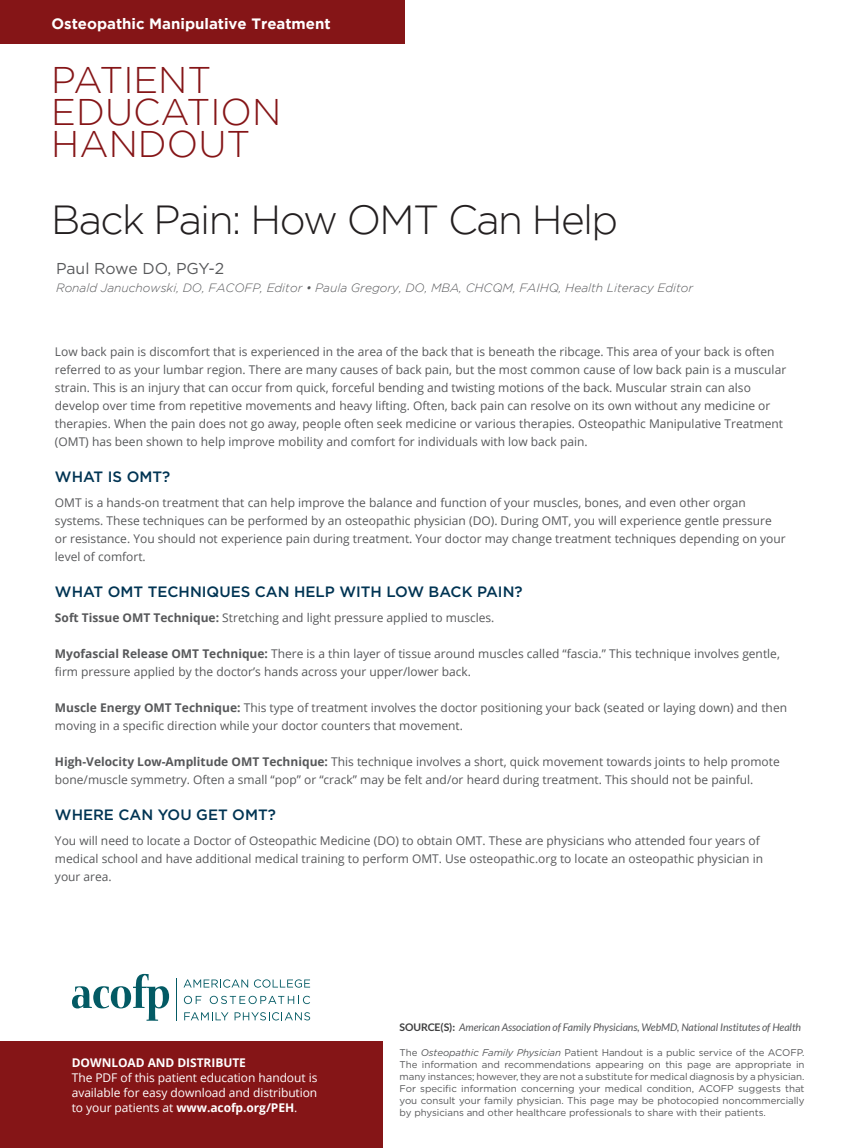
<style>
.page{position:relative;width:864px;height:1148px;background:#fff}
.page>*{position:absolute;margin:0;border:0;box-sizing:border-box;transform-origin:0 0}
.t1{font:300 40.5px "Gotham";letter-spacing:-.04em;color:#231f20}
.t2{font:300 37.05px "Gotham";color:#851517}
.Author{font:15.75px "Gotham";letter-spacing:-.01em;color:#57585a}
.Heading{font:500 15px "Gotham";color:#003453}
.Affiliation_of_Autho{font:700 15px "Gotham";color:#fff}
.PEH_Heading{font:12px/18px "Open Sans";color:#57585a}
.Heading-2{font:12px/15px "Open Sans";letter-spacing:-.005em;color:#fff}
.Affiliation_of_Autho-2{font:italic 300 12px "Gotham";color:#57585a}
.Reference{font:italic 10.5px "Lato";letter-spacing:-.005em;color:#57585a}
.Reference-2{font:9.75px/12px "Gotham";letter-spacing:-.005em;color:#57585a;text-align:justify}
.s1{font-weight:700}
.s2{font-weight:700;font-style:normal;color:#3e3e3f}
.s3{font-style:italic}
</style>
<div class="page">
<div style="left:0;top:0;width:405px;height:44px;background:#851517"></div>
<svg style="left:72px;top:974px;width:97px;height:46px"></svg>
<svg style="left:184px;top:979px;width:64px;height:8px"></svg>
<svg style="left:254px;top:979px;width:56px;height:8px"></svg>
<svg style="left:184px;top:995px;width:17px;height:9px"></svg>
<svg style="left:210px;top:995px;width:100px;height:9px"></svg>
<svg style="left:184px;top:1012px;width:45px;height:8px"></svg>
<svg style="left:235px;top:1012px;width:75px;height:8px"></svg>
<hr style="left:176px;top:978px;width:1px;height:42px;background:#035a64">
<div style="left:0;top:1041px;width:382px;height:107px;background:#851517"></div>
<p class="Affiliation_of_Autho" style="left:51px;top:15px;width:281px">Osteopathic Manipulative Treatment</p>
<p class="t2" style="left:51px;top:60px;width:162px">PATIENT</p>
<p class="t2" style="left:51px;top:92px;width:232px">EDUCATION</p>
<p class="t2" style="left:51px;top:124px;width:201px">HANDOUT</p>
<p class="t1" style="left:51px;top:197px;width:569px">Back Pain: How OMT Can Help</p>
<p class="Author" style="left:56px;top:258px;width:170px">Paul Rowe DO, PGY-2</p>
<p class="Affiliation_of_Autho-2" style="left:56px;top:281px;width:639px">Ronald Januchowski, DO, FACOFP, Editor • Paula Gregory, DO, MBA, CHCQM, FAIHQ, Health Literacy Editor</p>
<p class="PEH_Heading" style="left:55px;top:342px;width:733px">Low back pain is discomfort that is experienced in the area of the back that is beneath the ribcage. This area of your back is often referred to as your lumbar region. There are many causes of back pain, but the most common cause of low back pain is a muscular strain. This is an injury that can occur from quick, forceful bending and twisting motions of the back. Muscular strain can also develop over time from repetitive movements and heavy lifting. Often, back pain can resolve on its own without any medicine or therapies. When the pain does not go away, people often seek medicine or various therapies. Osteopathic Manipulative Treatment (OMT) has been shown to help improve mobility and comfort for individuals with low back pain.</p>
<p class="Heading" style="left:55px;top:467px;width:117px">WHAT IS OMT?</p>
<p class="PEH_Heading" style="left:55px;top:493px;width:732px">OMT is a hands-on treatment that can help improve the balance and function of your muscles, bones, and even other organ systems. These techniques can be performed by an osteopathic physician (DO). During OMT, you will experience gentle pressure or resistance. You should not experience pain during treatment. Your doctor may change treatment techniques depending on your level of comfort.</p>
<p class="Heading" style="left:55px;top:582px;width:469px">WHAT OMT TECHNIQUES CAN HELP WITH LOW BACK PAIN?</p>
<p class="PEH_Heading" style="left:55px;top:608px;width:441px"><span class="s1">Soft Tissue OMT Technique:</span> Stretching and light pressure applied to muscles.</p>
<p class="PEH_Heading" style="left:55px;top:644px;width:727px"><span class="s1">Myofascial Release OMT Technique:</span> There is a thin layer of tissue around muscles called “fascia.” This technique involves gentle, firm pressure applied by the doctor’s hands across your upper/lower back.</p>
<p class="PEH_Heading" style="left:55px;top:698px;width:734px"><span class="s1">Muscle Energy OMT Technique:</span> This type of treatment involves the doctor positioning your back (seated or laying down) and then moving in a specific direction while your doctor counters that movement.</p>
<p class="PEH_Heading" style="left:55px;top:752px;width:726px"><span class="s1">High-Velocity Low-Amplitude OMT Technique:</span> This technique involves a short, quick movement towards joints to help promote bone/muscle symmetry. Often a small “pop” or “crack” may be felt and/or heard during treatment. This should not be painful.</p>
<p class="Heading" style="left:55px;top:805px;width:222px">WHERE CAN YOU GET OMT?</p>
<p class="PEH_Heading" style="left:55px;top:831px;width:710px">You will need to locate a Doctor of Osteopathic Medicine (DO) to obtain OMT. These are physicians who attended four years of medical school and have additional medical training to perform OMT. Use osteopathic.org to locate an osteopathic physician in your area.</p>
<p class="Heading-2" style="left:72px;top:1055px;width:247px"><span class="s1">DOWNLOAD AND DISTRIBUTE<br></span>The PDF of this patient education handout is available for easy download and distribution to your patients at <span class="s1">www.acofp.org/PEH</span>.</p>
<p class="Reference" style="left:400px;top:1021px;width:403px"><span class="s2">SOURCE(S):</span> American Association of Family Physicians, WebMD, National Institutes of Health</p>
<p class="Reference-2" style="left:400px;top:1046px;width:407px">The <span class="s3">Osteopathic Family Physician</span> Patient Handout is a public service of the ACOFP.<br>The information and recommendations appearing on this page are appropriate in many instances; however, they are not a substitute for medical diagnosis by a physician.<br>For specific information concerning your medical condition, ACOFP suggests that you consult your family physician. This page may be photocopied noncommercially by physicians and other healthcare professionals to share with their patients.</p>
</div>
